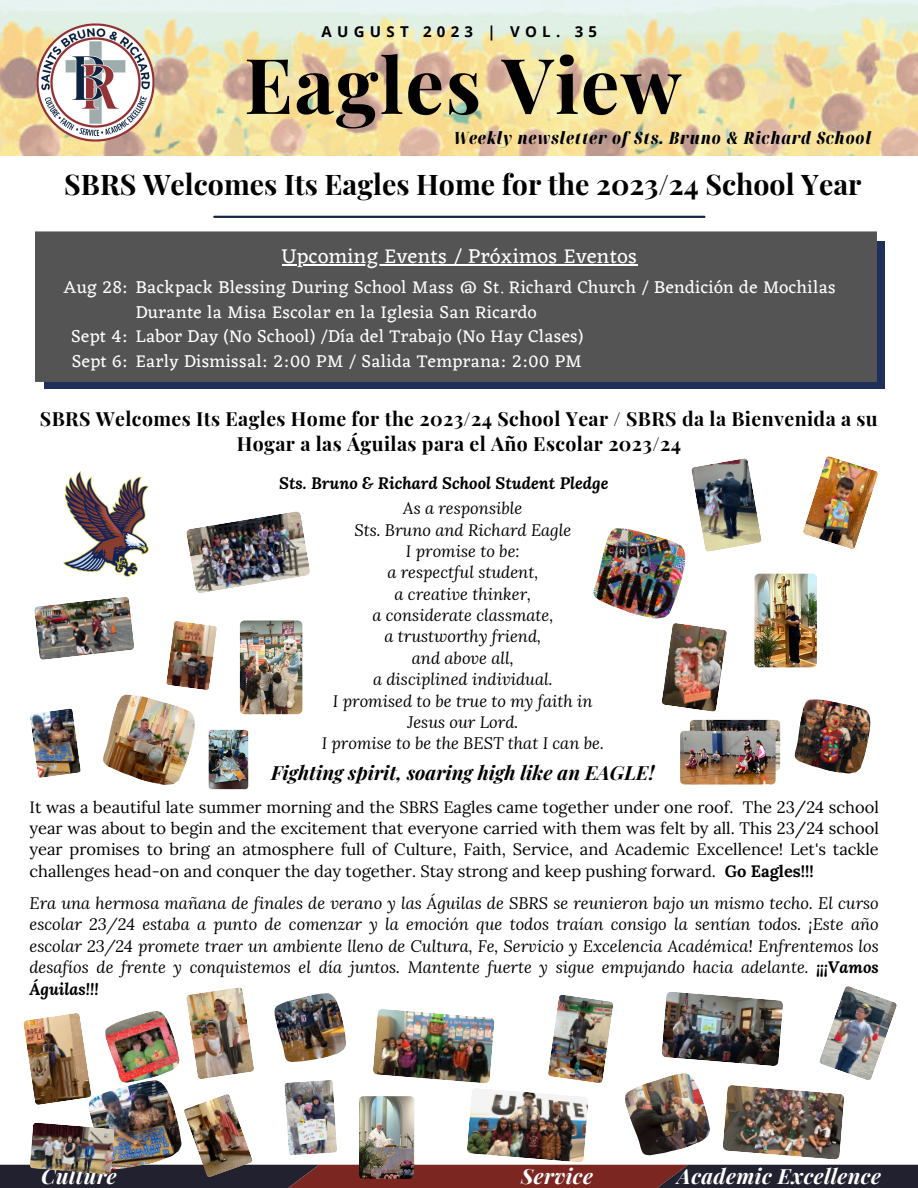
<style>
.page{position:relative;width:918px;height:1188px;background:#fff}
.page>*{position:absolute;margin:0;border:0;box-sizing:border-box;transform-origin:0 0}
.t1{font:700 76.8px "Playfair Display";letter-spacing:.02em;color:#000}
.t2{font:700 28.5px "Playfair Display";color:#000}
.t3{font:italic 700 21px "Playfair Display";letter-spacing:.02em;color:#fefefe}
.t4{font:21px "Eczar";letter-spacing:.02em;color:#fff}
.t5{font:700 19.5px/24.8px "Playfair Display";letter-spacing:.02em;color:#000;text-align:center}
.t6{font:italic 700 19.5px "Playfair Display";color:#000}
.t7{font:18px/24.8px "Eczar";letter-spacing:.02em;color:#fff}
.t8{font:italic 900 extra-condensed 16.95px "Noto Serif Display";letter-spacing:.05em;color:#000}
.t9{font:italic 16.5px/21.3px "Lora";color:#000;text-align:center}
.t10{font:16.5px/21.3px "Lora";color:#000;text-align:justify}
.t11{font:italic 700 16.5px "Lora";color:#000}
.t12{font:700 15px "Open Sans";letter-spacing:.35em;color:#000}
.s1{font-weight:700}
</style>
<div class="page">
<svg style="left:0;top:1165px;width:918px;height:23px;background:#472329"></svg>
<img style="left:0;top:0;width:918px;height:155px">
<img style="left:24px;top:12px;width:142px;height:142px">
<hr style="left:214px;top:216px;width:490px;height:2px;background:#122844">
<div style="left:44px;top:241px;width:840px;height:148px;background:#202f5a"></div>
<div style="left:35px;top:231px;width:842px;height:151px;background:#545454"></div>
<img style="left:63px;top:471px;width:86px;height:106px">
<img style="left:186px;top:511px;width:124px;height:82px">
<img style="left:593px;top:528px;width:92px;height:91px">
<img style="left:30px;top:708px;width:51px;height:70px">
<img style="left:803px;top:456px;width:75px;height:93px">
<img style="left:754px;top:574px;width:63px;height:93px;border-radius:5px">
<img style="left:795px;top:699px;width:75px;height:75px">
<img style="left:691px;top:458px;width:71px;height:94px">
<img style="left:690px;top:720px;width:90px;height:51px;border-radius:4px">
<hr style="left:282px;top:264px;width:355px;height:2px;background:#fff">
<img style="left:680px;top:731px;width:96px;height:54px;border-radius:4px">
<img style="left:34px;top:597px;width:100px;height:63px">
<img style="left:240px;top:621px;width:62px;height:93px;border-radius:5px">
<img style="left:166px;top:621px;width:51px;height:69px">
<img style="left:662px;top:623px;width:65px;height:89px">
<img style="left:103px;top:695px;width:92px;height:90px">
<img style="left:186px;top:987px;width:68px;height:92px">
<img style="left:89px;top:1083px;width:93px;height:87px">
<img style="left:373px;top:1009px;width:122px;height:74px">
<img style="left:548px;top:995px;width:65px;height:88px">
<img style="left:209px;top:730px;width:39px;height:59px;border-radius:3px">
<img style="left:625px;top:1073px;width:85px;height:82px">
<img style="left:819px;top:986px;width:78px;height:94px">
<img style="left:467px;top:1088px;width:121px;height:74px">
<img style="left:284px;top:1080px;width:53px;height:75px">
<img style="left:359px;top:1096px;width:55px;height:83px;border-radius:4px">
<img style="left:105px;top:1011px;width:74px;height:72px">
<img style="left:274px;top:993px;width:72px;height:69px">
<img style="left:30px;top:1122px;width:85px;height:53px">
<img style="left:662px;top:992px;width:121px;height:74px">
<img style="left:723px;top:1085px;width:121px;height:75px">
<img style="left:184px;top:1094px;width:69px;height:84px">
<img style="left:23px;top:1013px;width:69px;height:92px">
<p class="t12" style="left:322px;top:21px;width:277px">AUGUST 2023 | VOL. 35</p>
<p class="t1" style="left:244px;top:31px;width:439px">Eagles View</p>
<h6 class="t8" style="left:453px;top:126px;width:419px">Weekly newsletter of Sts. Bruno &amp; Richard School</h6>
<h5 class="t2" style="left:64px;top:165px;width:799px">SBRS Welcomes Its Eagles Home for the 2023/24 School Year</h5>
<p class="t4" style="left:282px;top:244px;width:357px">Upcoming Events / Próximos Eventos</p>
<p class="t7" style="left:64px;top:274px;width:773px">Aug 28: Backpack Blessing During School Mass @ St. Richard Church / Bendición de Mochilas</p>
<p class="t7" style="left:71px;top:324px;width:513px">Sept 4: Labor Day (No School) /Día del Trabajo (No Hay Clases)<br>Sept 6: Early Dismissal: 2:00 PM / Salida Temprana: 2:00 PM</p>
<p class="t7" style="left:136px;top:299px;width:402px">Durante la Misa Escolar en la Iglesia San Ricardo</p>
<h5 class="t5" style="left:40px;top:406px;width:839px">SBRS Welcomes Its Eagles Home for the 2023/24 School Year / SBRS da la Bienvenida a su<br>Hogar a las Águilas para el Año Escolar 2023/24</h5>
<h1 class="t11" style="left:279px;top:472px;width:331px">Sts. Bruno &amp; Richard School Student Pledge</h1>
<h2 class="t9" style="left:333px;top:497px;width:261px">As a responsible<br>Sts. Bruno and Richard Eagle<br>I promise to be:<br>a respectful student,<br>a creative thinker,<br>a considerate classmate,<br>a trustworthy friend,<br>and above all,<br>a disciplined individual.<br>I promised to be true to my faith in<br>Jesus our Lord.</h2>
<h4 class="t9" style="left:322px;top:732px;width:284px">I promise to be the BEST that I can be.</h4>
<p class="t6" style="left:271px;top:759px;width:385px">Fighting spirit, soaring high like an EAGLE!</p>
<p class="t10" style="left:29px;top:796px;width:851px">It was a beautiful late summer morning and the SBRS Eagles came together under one roof. The 23/24 school year was about to begin and the excitement that everyone carried with them was felt by all. This 23/24 school year promises to bring an atmosphere full of Culture, Faith, Service, and Academic Excellence! Let's tackle challenges head-on and conquer the day together. Stay strong and keep pushing forward. <span class="s1">Go Eagles!!!</span></p>
<p class="t9" style="left:29px;top:892px;width:851px;text-align:justify">Era una hermosa mañana de finales de verano y las Águilas de SBRS se reunieron bajo un mismo techo. El curso escolar 23/24 estaba a punto de comenzar y la emoción que todos traían consigo la sentían todos. ¡Este año escolar 23/24 promete traer un ambiente lleno de Cultura, Fe, Servicio y Excelencia Académica! Enfrentemos los desafíos de frente y conquistemos el día juntos. Mantente fuerte y sigue empujando hacia adelante. <span class="s1">¡¡¡Vamos Águilas!!!</span></p>
<p class="t3" style="left:41px;top:1161px;width:77px">Culture</p>
<p class="t3" style="left:521px;top:1161px;width:73px">Service</p>
<p class="t3" style="left:677px;top:1161px;width:205px">Academic Excellence</p>
</div>
